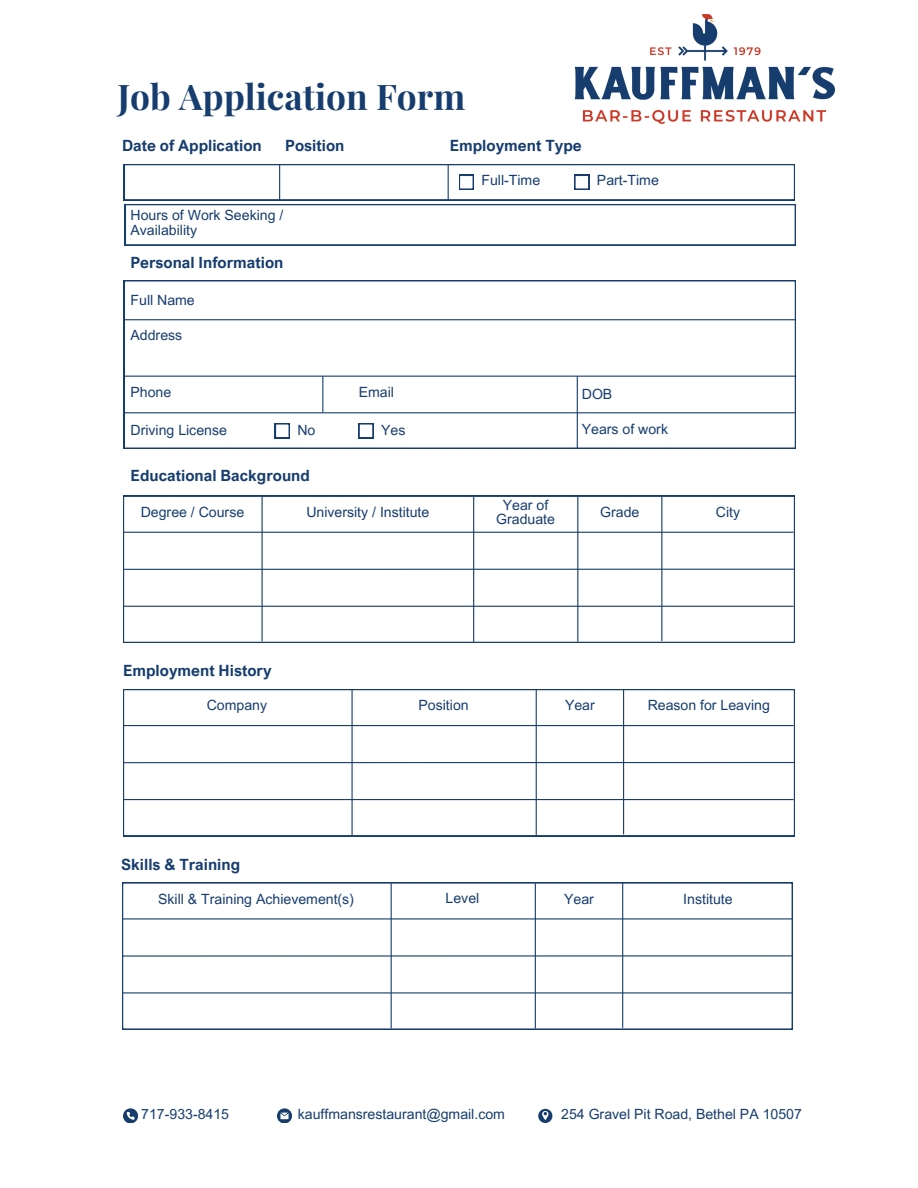
<style>
.page{position:relative;width:918px;height:1188px;background:#fff}
.page>*{position:absolute;margin:0;border:0;box-sizing:border-box;transform-origin:0 0}
.t1{font:700 35.25px "Playfair Display";color:#173d6e}
.t2{font:700 15.45px "Arial Nova";color:#173d6e}
.t3{font:14.1px/13.8px "Arial MT Pro";color:#173d6e;text-align:center}
</style>
<div class="page">
<svg style="left:123px;top:496px;width:672px;height:147px"></svg>
<svg style="left:123px;top:1108px;width:15px;height:15px"></svg>
<svg style="left:277px;top:1108px;width:15px;height:15px"></svg>
<svg style="left:124px;top:280px;width:672px;height:169px"></svg>
<hr style="left:124px;top:376px;width:672px;height:1px;background:#173d6e">
<svg style="left:275px;top:423px;width:15px;height:15px"></svg>
<svg style="left:359px;top:423px;width:14px;height:15px"></svg>
<hr style="left:125px;top:412px;width:670px;height:1px;background:#173d6e">
<hr style="left:124px;top:319px;width:672px;height:1px;background:#173d6e">
<hr style="left:124px;top:532px;width:670px;height:1px;background:#173d6e">
<hr style="left:123px;top:569px;width:671px;height:1px;background:#173d6e">
<hr style="left:124px;top:606px;width:670px;height:1px;background:#173d6e">
<hr style="left:262px;top:496px;width:1px;height:145px;background:#173d6e">
<hr style="left:473px;top:497px;width:1px;height:145px;background:#173d6e">
<hr style="left:577px;top:497px;width:1px;height:145px;background:#173d6e">
<hr style="left:661px;top:496px;width:1px;height:145px;background:#173d6e">
<svg style="left:123px;top:689px;width:672px;height:147px"></svg>
<hr style="left:124px;top:725px;width:670px;height:1px;background:#173d6e">
<hr style="left:123px;top:762px;width:671px;height:1px;background:#173d6e">
<hr style="left:124px;top:799px;width:670px;height:1px;background:#173d6e">
<hr style="left:352px;top:690px;width:1px;height:145px;background:#173d6e">
<hr style="left:536px;top:690px;width:1px;height:145px;background:#173d6e">
<hr style="left:623px;top:689px;width:1px;height:145px;background:#173d6e">
<svg style="left:122px;top:882px;width:671px;height:148px"></svg>
<hr style="left:123px;top:918px;width:670px;height:1px;background:#173d6e">
<hr style="left:122px;top:955px;width:671px;height:2px;background:#173d6e">
<hr style="left:123px;top:992px;width:670px;height:1px;background:#173d6e">
<hr style="left:391px;top:883px;width:1px;height:146px;background:#173d6e">
<hr style="left:535px;top:883px;width:1px;height:146px;background:#173d6e">
<hr style="left:622px;top:883px;width:1px;height:145px;background:#173d6e">
<hr style="left:322px;top:376px;width:1px;height:36px;background:#173d6e">
<hr style="left:577px;top:376px;width:1px;height:73px;background:#173d6e">
<svg style="left:124px;top:164px;width:672px;height:81px"></svg>
<img style="left:574px;top:14px;width:260px;height:109px">
<svg style="left:538px;top:1109px;width:14px;height:14px"></svg>
<h3 class="t1" style="left:117px;top:72px;width:349px">Job Application Form</h3>
<p class="t2" style="left:122px;top:136px;width:141px">Date of Application</p>
<p class="t2" style="left:285px;top:136px;width:61px">Position</p>
<p class="t2" style="left:450px;top:136px;width:134px">Employment Type</p>
<p class="t3" style="left:481px;top:175px;width:60px">Full-Time</p>
<p class="t3" style="left:131px;top:209px;width:154px;line-height:14.9px;text-align:left">Hours of Work Seeking /<br>Availability</p>
<p class="t2" style="left:131px;top:253px;width:154px">Personal Information</p>
<h3 class="t3" style="left:131px;top:295px;width:66px">Full Name</h3>
<p class="t3" style="left:131px;top:330px;width:53px">Address</p>
<h3 class="t3" style="left:597px;top:175px;width:63px">Part-Time</h3>
<p class="t3" style="left:131px;top:387px;width:42px">Phone</p>
<p class="t3" style="left:359px;top:387px;width:37px">Email</p>
<h3 class="t3" style="left:131px;top:425px;width:98px">Driving License</h3>
<p class="t3" style="left:381px;top:425px;width:26px">Yes</p>
<p class="t3" style="left:582px;top:424px;width:88px">Years of work</p>
<p class="t3" style="left:582px;top:388px;width:32px">DOB</p>
<p class="t3" style="left:297px;top:425px;width:20px">No</p>
<p class="t2" style="left:131px;top:466px;width:181px">Educational Background</p>
<p class="t3" style="left:496px;top:500px;width:60px">Year of<br>Graduate</p>
<p class="t3" style="left:600px;top:507px;width:41px">Grade</p>
<h1 class="t3" style="left:141px;top:507px;width:105px">Degree / Course</h1>
<p class="t3" style="left:716px;top:507px;width:26px">City</p>
<p class="t3" style="left:306px;top:507px;width:125px">University / Institute</p>
<h2 class="t2" style="left:123px;top:661px;width:150px">Employment History</h2>
<p class="t3" style="left:207px;top:700px;width:62px">Company</p>
<p class="t3" style="left:419px;top:700px;width:52px">Position</p>
<p class="t2" style="left:121px;top:854px;width:121px">Skills &amp; Training</p>
<h3 class="t3" style="left:565px;top:700px;width:31px">Year</h3>
<h3 class="t3" style="left:648px;top:700px;width:124px">Reason for Leaving</h3>
<p class="t3" style="left:158px;top:894px;width:197px">Skill &amp; Training Achievement(s)</p>
<h3 class="t3" style="left:446px;top:893px;width:35px">Level</h3>
<p class="t3" style="left:564px;top:894px;width:31px">Year</p>
<p class="t3" style="left:683px;top:894px;width:51px">Institute</p>
<p class="t3" style="left:141px;top:1109px;width:89px">717-933-8415</p>
<p class="t3" style="left:298px;top:1109px;width:209px">kauffmansrestaurant@gmail.com</p>
<p class="t3" style="left:561px;top:1108px;width:242px">254 Gravel Pit Road, Bethel PA 10507</p>
</div>
